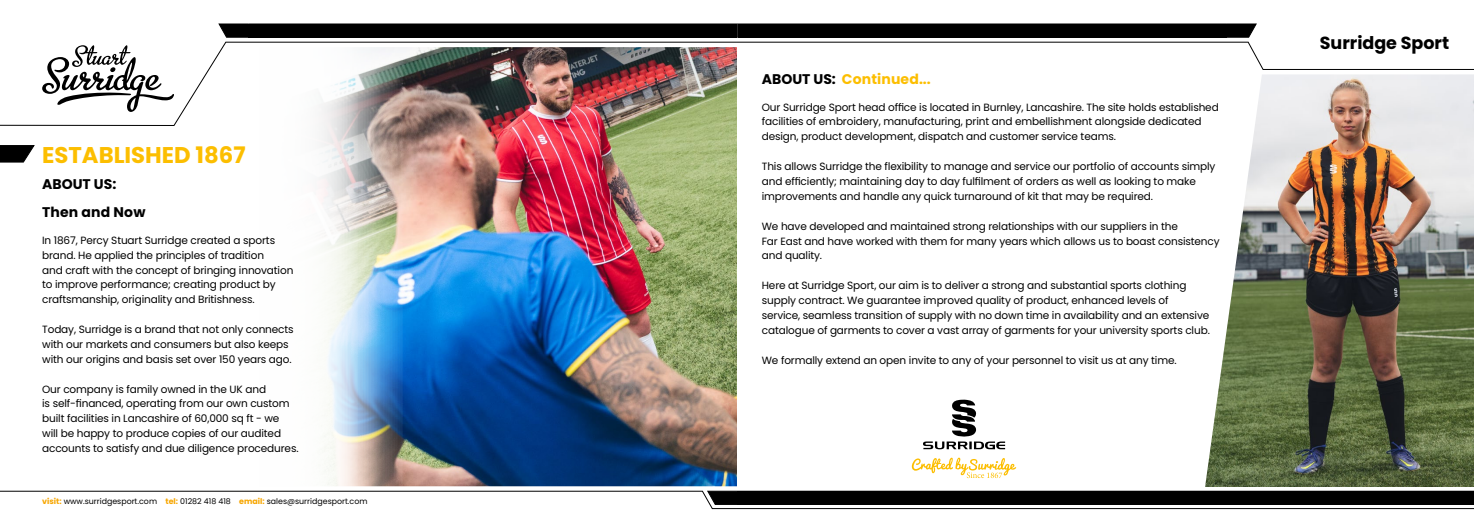
<style>
.page{position:relative;width:1474px;height:521px;background:#fff}
.page>*{position:absolute;margin:0;border:0;box-sizing:border-box;transform-origin:0 0}
.t1{font:700 22.75px "Poppins";color:#fcbe00}
.t2{font:700 17.5px "Poppins";color:#000}
.t3{font:700 14px "Poppins";letter-spacing:.01em;color:#fcbe00}
.t4{font:700 14px/28.3px "Poppins";letter-spacing:.01em;color:#000}
.t5{font:10.5px/14.9px "Poppins";letter-spacing:-.01em;color:#000}
.t6{font:7.88px "Poppins";color:#000}
.s1{font-weight:700;color:#f7a600}
.s2{color:#000}
</style>
<div class="page">
<img style="left:402px;top:126px;width:335px;height:360px">
<img style="left:319px;top:126px;width:83px;height:361px">
<img style="left:1265px;top:74px;width:208px;height:412px">
<svg style="left:923px;top:75px;width:342px;height:412px"></svg>
<svg style="left:911px;top:457px;width:105px;height:21px"></svg>
<svg style="left:923px;top:399px;width:82px;height:50px"></svg>
<svg style="left:738px;top:23px;width:487px;height:20px"></svg>
<img style="left:249px;top:23px;width:489px;height:103px">
<svg style="left:0;top:145px;width:35px;height:18px"></svg>
<svg style="left:0;top:490px;width:1473px;height:20px"></svg>
<svg style="left:0;top:23px;width:249px;height:103px"></svg>
<svg style="left:1225px;top:23px;width:248px;height:47px"></svg>
<div style="left:248px;top:24px;width:489px;height:13px;background:#000"></div>
<div style="left:248px;top:24px;width:489px;height:14px;border:1px solid #000"></div>
<div style="left:738px;top:24px;width:488px;height:13px;background:#000"></div>
<div style="left:737px;top:24px;width:490px;height:14px;border:1px solid #000"></div>
<h1 class="t1" style="left:42px;top:142px;width:205px">ESTABLISHED 1867</h1>
<h3 class="t4" style="left:42px;top:170px;width:105px">ABOUT US:<br>Then and Now</h3>
<p class="t5" style="left:42px;top:233px;width:253px">In 1867, Percy Stuart Surridge created a sports brand. He applied the principles of tradition<br>and craft with the concept of bringing innovation to improve performance; creating product by craftsmanship, originality and Britishness.</p>
<p class="t5" style="left:42px;top:322px;width:253px">Today, Surridge is a brand that not only connects with our markets and consumers but also keeps with our origins and basis set over 150 years ago.</p>
<p class="t5" style="left:42px;top:381px;width:258px">Our company is family owned in the UK and<br>is self-financed, operating from our own custom built facilities in Lancashire of 60,000 sq ft - we<br>will be happy to produce copies of our audited accounts to satisfy and due diligence procedures.</p>
<p class="t6" style="left:42px;top:497px;width:327px"><span class="s1">visit:</span> www.surridgesport.com <span class="s1">tel:</span> 01282 418 418 <span class="s1">email:</span> sales@surridgesport.com</p>
<h3 class="t3" style="left:761px;top:71px;width:170px"><span class="s2">ABOUT US:</span> Continued...</h3>
<p class="t5" style="left:761px;top:100px;width:458px">Our Surridge Sport head office is located in Burnley, Lancashire. The site holds established facilities of embroidery, manufacturing, print and embellishment alongside dedicated design, product development, dispatch and customer service teams.</p>
<p class="t5" style="left:761px;top:159px;width:455px">This allows Surridge the flexibility to manage and service our portfolio of accounts simply and efficiently; maintaining day to day fulfilment of orders as well as looking to make improvements and handle any quick turnaround of kit that may be required.</p>
<p class="t5" style="left:761px;top:219px;width:459px">We have developed and maintained strong relationships with our suppliers in the<br>Far East and have worked with them for many years which allows us to boast consistency and quality.</p>
<p class="t5" style="left:761px;top:278px;width:449px">Here at Surridge Sport, our aim is to deliver a strong and substantial sports clothing supply contract. We guarantee improved quality of product, enhanced levels of<br>service, seamless transition of supply with no down time in availability and an extensive catalogue of garments to cover a vast array of garments for your university sports club.</p>
<p class="t5" style="left:761px;top:352px;width:416px">We formally extend an open invite to any of your personnel to visit us at any time.</p>
<h2 class="t2" style="left:1319px;top:32px;width:131px">Surridge Sport</h2>
</div>
